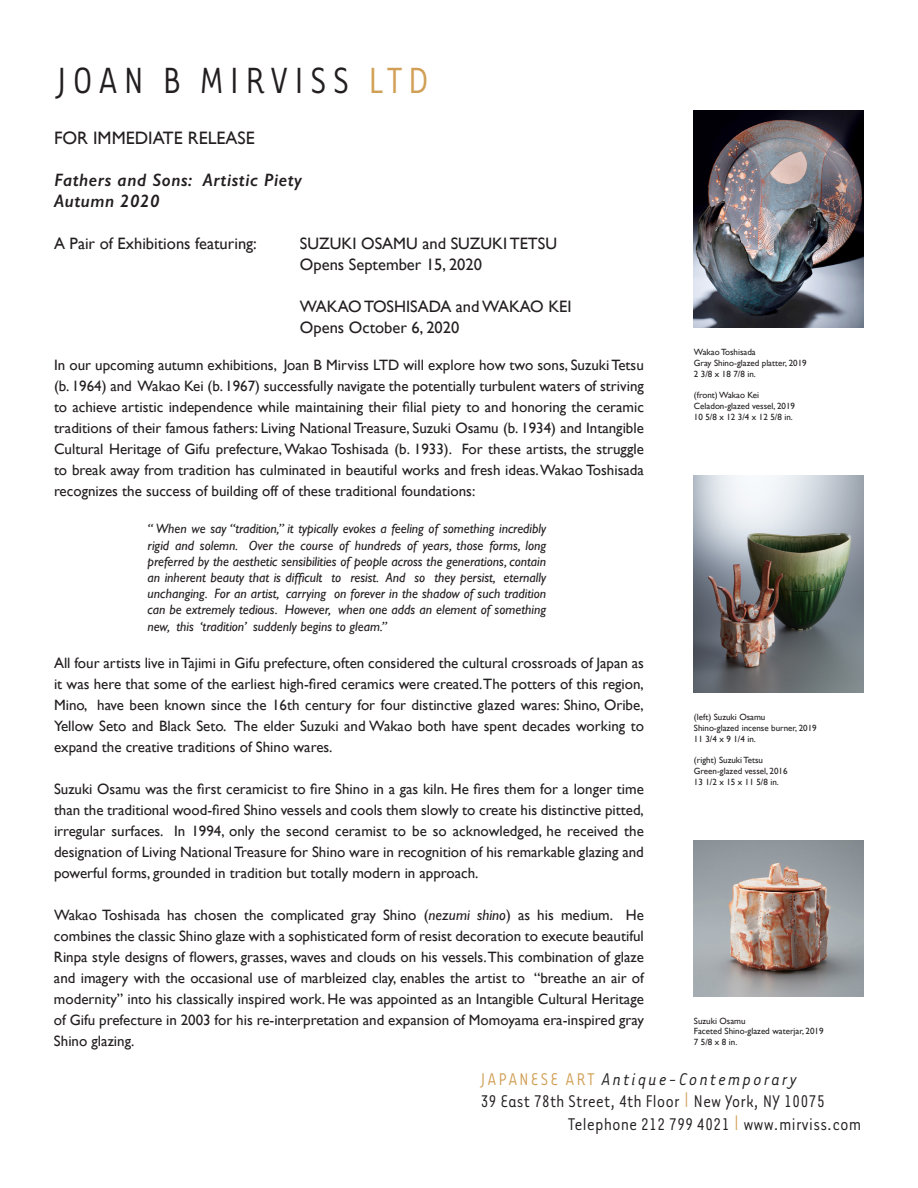
<style>
.page{position:relative;width:918px;height:1188px;background:#fff}
.page>*{position:absolute;margin:0;border:0;box-sizing:border-box;transform-origin:0 0}
.t1{font:42px "Tarzana Narrow";letter-spacing:.13em;color:#231f20}
.t2{font:19.5px "Tarzana Narrow";color:#231f20}
.t3{font:italic 19.5px "Tarzana Nar OT";letter-spacing:.1em;color:#231f20}
.opener{font:italic 600 18px "Gill Sans";letter-spacing:.03em;color:#231f20}
.opener-2{font:18px "Gill Sans";color:#231f20}
.opener-3{font:16.5px "Gill Sans";color:#231f20}
.t4{font:15px/21px "Gill Sans";color:#231f20;text-align:justify}
.quote{font:italic 13.5px/16.2px "Gill Sans";color:#231f20;text-align:justify}
.caption2{font:9px "Gill Sans";color:#231f20}
.s1{color:#d19f55}
.s2{font-style:italic}
.s3{font-family:"Tarzana Narrow";font-style:normal;color:#d19f55}
</style>
<div class="page">
<img style="left:694px;top:111px;width:170px;height:217px">
<img style="left:694px;top:840px;width:170px;height:156px">
<img style="left:694px;top:475px;width:170px;height:218px">
<p class="t1" style="left:56px;top:55px;width:375px">JOAN B MIRVISS <span class="s1">LTD</span></p>
<p class="opener-2" style="left:54px;top:127px;width:202px">FOR IMMEDIATE RELEASE</p>
<p class="opener" style="left:54px;top:169px;width:250px">Fathers and Sons: Artistic Piety</p>
<p class="opener" style="left:54px;top:190px;width:107px">Autumn 2020</p>
<p class="opener-3" style="left:54px;top:234px;width:204px">A Pair of Exhibitions featuring:</p>
<p class="opener-3" style="left:300px;top:234px;width:259px">SUZUKI OSAMU and SUZUKI TETSU</p>
<p class="opener-3" style="left:300px;top:255px;width:184px">Opens September 15, 2020</p>
<p class="opener-3" style="left:300px;top:297px;width:273px">WAKAO TOSHISADA and WAKAO KEI</p>
<p class="opener-3" style="left:300px;top:318px;width:161px">Opens October 6, 2020</p>
<p class="t4" style="left:54px;top:355px;width:591px">In our upcoming autumn exhibitions, Joan B Mirviss LTD will explore how two sons, Suzuki Tetsu (b. 1964) and Wakao Kei (b. 1967) successfully navigate the potentially turbulent waters of striving to achieve artistic independence while maintaining their filial piety to and honoring the ceramic traditions of their famous fathers: Living National Treasure, Suzuki Osamu (b. 1934) and Intangible Cultural Heritage of Gifu prefecture, Wakao Toshisada (b. 1933). For these artists, the struggle to break away from tradition has culminated in beautiful works and fresh ideas. Wakao Toshisada recognizes the success of building off of these traditional foundations:</p>
<p class="quote" style="left:148px;top:521px;width:400px">“ When we say “tradition,” it typically evokes a feeling of something incredibly rigid and solemn. Over the course of hundreds of years, those forms, long preferred by the aesthetic sensibilities of people across the generations, contain an inherent beauty that is difficult to resist. And so they persist, eternally unchanging. For an artist, carrying on forever in the shadow of such tradition can be extremely tedious. However, when one adds an element of something new, this ‘tradition’ suddenly begins to gleam.”</p>
<p class="t4" style="left:54px;top:652px;width:591px">All four artists live in Tajimi in Gifu prefecture, often considered the cultural crossroads of Japan as it was here that some of the earliest high-fired ceramics were created. The potters of this region, Mino, have been known since the 16th century for four distinctive glazed wares: Shino, Oribe, Yellow Seto and Black Seto. The elder Suzuki and Wakao both have spent decades working to expand the creative traditions of Shino wares.</p>
<p class="t4" style="left:54px;top:778px;width:591px">Suzuki Osamu was the first ceramicist to fire Shino in a gas kiln. He fires them for a longer time than the traditional wood-fired Shino vessels and cools them slowly to create his distinctive pitted, irregular surfaces. In 1994, only the second ceramist to be so acknowledged, he received the designation of Living National Treasure for Shino ware in recognition of his remarkable glazing and powerful forms, grounded in tradition but totally modern in approach.</p>
<p class="t4" style="left:54px;top:904px;width:591px">Wakao Toshisada has chosen the complicated gray Shino (<span class="s2">nezumi shino</span>) as his medium. He combines the classic Shino glaze with a sophisticated form of resist decoration to execute beautiful Rinpa style designs of flowers, grasses, waves and clouds on his vessels. This combination of glaze and imagery with the occasional use of marbleized clay, enables the artist to “breathe an air of modernity” into his classically inspired work. He was appointed as an Intangible Cultural Heritage of Gifu prefecture in 2003 for his re-interpretation and expansion of Momoyama era-inspired gray Shino glazing.</p>
<p class="caption2" style="left:694px;top:347px;width:63px">Wakao Toshisada</p>
<p class="caption2" style="left:694px;top:358px;width:114px">Gray Shino-glazed platter, 2019</p>
<p class="caption2" style="left:694px;top:368px;width:64px">2 3/8 x 18 7/8 in.</p>
<p class="caption2" style="left:694px;top:390px;width:67px">(front) Wakao Kei</p>
<p class="caption2" style="left:694px;top:401px;width:103px">Celadon-glazed vessel, 2019</p>
<p class="caption2" style="left:694px;top:412px;width:101px">10 5/8 x 12 3/4 x 12 5/8 in.</p>
<p class="caption2" style="left:694px;top:712px;width:73px">(left) Suzuki Osamu</p>
<p class="caption2" style="left:694px;top:722px;width:124px">Shino-glazed incense burner, 2019</p>
<p class="caption2" style="left:694px;top:733px;width:64px">11 3/4 x 9 1/4 in.</p>
<p class="caption2" style="left:694px;top:755px;width:71px">(right) Suzuki Tetsu</p>
<p class="caption2" style="left:694px;top:766px;width:95px">Green-glazed vessel, 2016</p>
<p class="caption2" style="left:694px;top:776px;width:87px">13 1/2 x 15 x 11 5/8 in.</p>
<p class="caption2" style="left:694px;top:1015px;width:53px">Suzuki Osamu</p>
<p class="caption2" style="left:694px;top:1026px;width:131px">Faceted Shino-glazed waterjar, 2019</p>
<p class="caption2" style="left:694px;top:1037px;width:45px">7 5/8 x 8 in.</p>
<p class="t3" style="left:480px;top:1067px;width:318px"><span class="s3">JAPANESE ART</span> Antique-Contemporary</p>
<p class="t2" style="left:480px;top:1090px;width:346px">39 East 78th Street, 4th Floor <span class="s1">|</span> New York, NY 10075</p>
<p class="t2" style="left:568px;top:1112px;width:295px">Telephone 212 799 4021 <span class="s1">|</span> www.mirviss.com</p>
</div>
